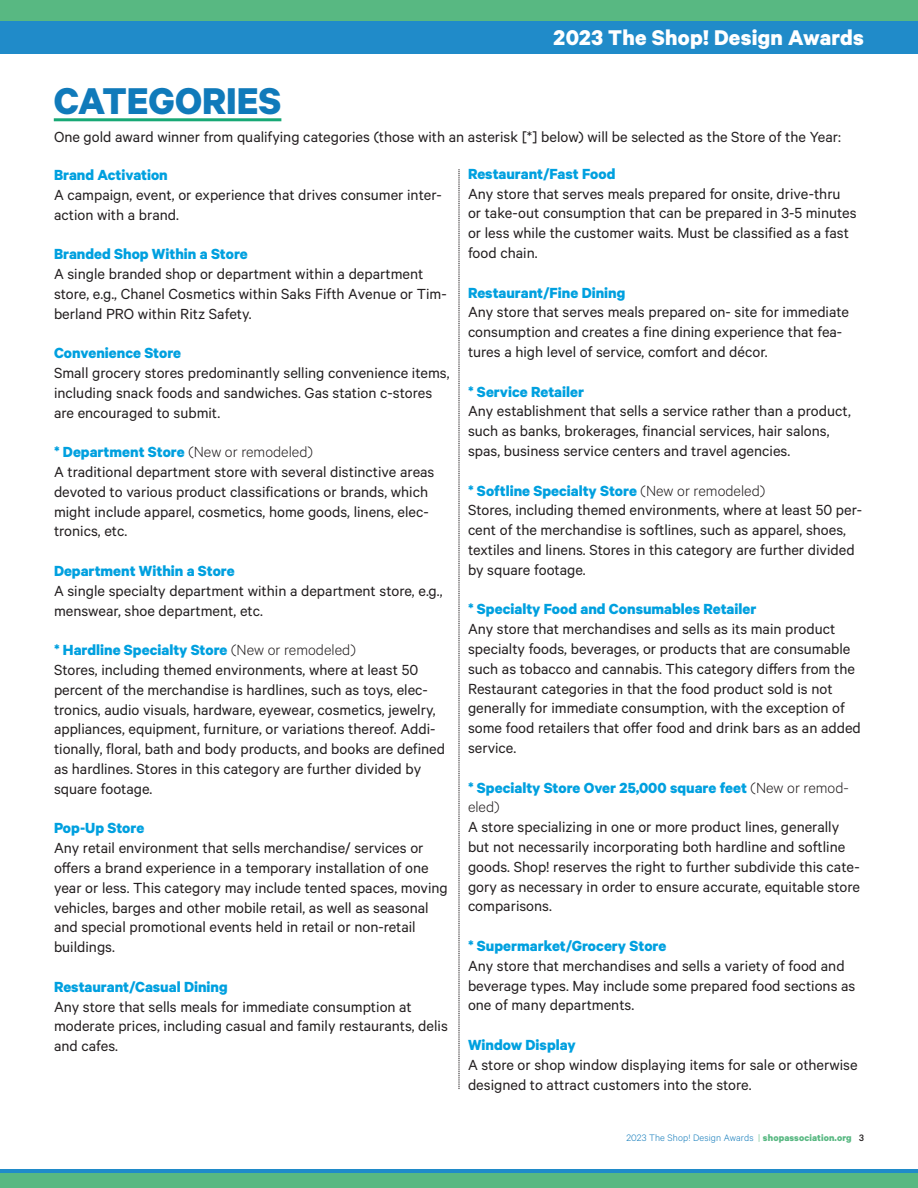
<style>
.page{position:relative;width:918px;height:1188px;background:#fff}
.page>*{position:absolute;margin:0;border:0;box-sizing:border-box;transform-origin:0 0}
.t1{font:700 42px "Calibre";color:#107aba}
.t2{font:700 24px "Calibre";letter-spacing:.01em;color:#fff}
.t3{font:16.5px/19.8px "Calibre";color:#231f20}
.t4{font:700 16.5px/19.8px "Calibre";color:#00a0df}
.t5{font:300 10.5px "Calibre";letter-spacing:.01em;color:#107aba}
.s1{font-weight:300;color:#231f20}
.s2{color:#58b882}
.s3{font-weight:700;color:#58b882}
.s4{font-weight:500;color:#231f20}
</style>
<div class="page">
<div style="left:0;top:20px;width:918px;height:34px;background:#208bc9"></div>
<div style="left:0;top:1169px;width:918px;height:5px;background:#208bc9"></div>
<div style="left:0;top:1174px;width:918px;height:14px;background:#58b882"></div>
<div style="left:0;top:0;width:918px;height:20px;background:#58b882"></div>
<svg style="left:459px;top:169px;width:1px;height:920px"></svg>
<hr style="left:54px;top:118px;width:227px;height:3px;background:#17a875">
<p class="t1" style="left:54px;top:75px;width:229px">CATEGORIES</p>
<h2 class="t2" style="left:554px;top:23px;width:312px">2023 The Shop! Design Awards</h2>
<p class="t3" style="left:54px;top:127px;width:789px">One gold award winner from qualifying categories (those with an asterisk [*] below) will be selected as the Store of the Year:</p>
<p class="t4" style="left:468px;top:163px;width:149px">Restaurant/Fast Food</p>
<p class="t3" style="left:468px;top:183px;width:390px">Any store that serves meals prepared for onsite, drive-thru or take-out consumption that can be prepared in 3-5 minutes or less while the customer waits. Must be classified as a fast food chain.</p>
<p class="t4" style="left:468px;top:282px;width:159px">Restaurant/Fine Dining</p>
<p class="t3" style="left:468px;top:302px;width:383px">Any store that serves meals prepared on- site for immediate consumption and creates a fine dining experience that fea&shy;tures a high level of service, comfort and décor.</p>
<p class="t4" style="left:468px;top:381px;width:118px">* Service Retailer</p>
<p class="t3" style="left:468px;top:401px;width:384px">Any establishment that sells a service rather than a product, such as banks, brokerages, financial services, hair salons, spas, business service centers and travel agencies.</p>
<p class="t4" style="left:468px;top:480px;width:299px">* Softline Specialty Store <span class="s1">(New or remodeled)</span></p>
<p class="t3" style="left:468px;top:500px;width:396px">Stores, including themed environments, where at least 50 per&shy;cent of the merchandise is softlines, such as apparel, shoes, textiles and linens. Stores in this category are further divided by square footage.</p>
<p class="t4" style="left:468px;top:599px;width:290px">* Specialty Food and Consumables Retailer</p>
<p class="t3" style="left:468px;top:619px;width:394px">Any store that merchandises and sells as its main product specialty foods, beverages, or products that are consumable such as tobacco and cannabis. This category differs from the Restaurant categories in that the food product sold is not generally for immediate consumption, with the exception of some food retailers that offer food and drink bars as an added service.</p>
<p class="t4" style="left:468px;top:777px;width:382px">* Specialty Store Over 25,000 square feet <span class="s1">(New or remod&shy;eled)</span></p>
<p class="t3" style="left:468px;top:817px;width:394px">A store specializing in one or more product lines, generally but not necessarily incorporating both hardline and softline goods. Shop! reserves the right to further subdivide this cate&shy;gory as necessary in order to ensure accurate, equitable store comparisons.</p>
<p class="t4" style="left:468px;top:935px;width:200px">* Supermarket/Grocery Store</p>
<p class="t3" style="left:468px;top:955px;width:389px">Any store that merchandises and sells a variety of food and beverage types. May include some prepared food sections as one of many departments.</p>
<p class="t4" style="left:468px;top:1034px;width:109px">Window Display</p>
<p class="t3" style="left:468px;top:1054px;width:391px">A store or shop window displaying items for sale or otherwise designed to attract customers into the store.</p>
<p class="t4" style="left:54px;top:164px;width:115px">Brand Activation</p>
<p class="t3" style="left:54px;top:184px;width:389px">A campaign, event, or experience that drives consumer inter&shy;action with a brand.</p>
<p class="t4" style="left:54px;top:244px;width:195px">Branded Shop Within a Store</p>
<p class="t3" style="left:54px;top:263px;width:394px">A single branded shop or department within a department store, e.g., Chanel Cosmetics within Saks Fifth Avenue or Tim&shy;berland PRO within Ritz Safety.</p>
<p class="t4" style="left:54px;top:343px;width:129px">Convenience Store</p>
<p class="t3" style="left:54px;top:362px;width:397px">Small grocery stores predominantly selling convenience items, including snack foods and sandwiches. Gas station c-stores are encouraged to submit.</p>
<p class="t4" style="left:54px;top:442px;width:260px">* Department Store <span class="s1">(New or remodeled)</span></p>
<p class="t3" style="left:54px;top:461px;width:382px">A traditional department store with several distinctive areas devoted to various product classifications or brands, which might include apparel, cosmetics, home goods, linens, elec&shy;tronics, etc.</p>
<p class="t4" style="left:54px;top:560px;width:182px">Department Within a Store</p>
<p class="t3" style="left:54px;top:580px;width:390px">A single specialty department within a department store, e.g., menswear, shoe department, etc.</p>
<p class="t4" style="left:54px;top:640px;width:303px">* Hardline Specialty Store <span class="s1">(New or remodeled)</span></p>
<p class="t3" style="left:54px;top:659px;width:393px">Stores, including themed environments, where at least 50 percent of the merchandise is hardlines, such as toys, elec&shy;tronics, audio visuals, hardware, eyewear, cosmetics, jewelry, appliances, equipment, furniture, or variations thereof. Addi&shy;tionally, floral, bath and body products, and books are defined as hardlines. Stores in this category are further divided by square footage.</p>
<p class="t4" style="left:54px;top:818px;width:92px">Pop-Up Store</p>
<p class="t3" style="left:54px;top:837px;width:395px">Any retail environment that sells merchandise/ services or offers a brand experience in a temporary installation of one year or less. This category may include tented spaces, moving vehicles, barges and other mobile retail, as well as seasonal and special promotional events held in retail or non-retail buildings.</p>
<p class="t4" style="left:54px;top:976px;width:175px">Restaurant/Casual Dining</p>
<p class="t3" style="left:54px;top:996px;width:395px">Any store that sells meals for immediate consumption at moderate prices, including casual and family restaurants, delis and cafes.</p>
<p class="t5" style="left:626px;top:1131px;width:239px">2023 The Shop! Design Awards <span class="s2">|</span> <span class="s3">shopassociation.org</span> <span class="s4">3</span></p>
</div>
